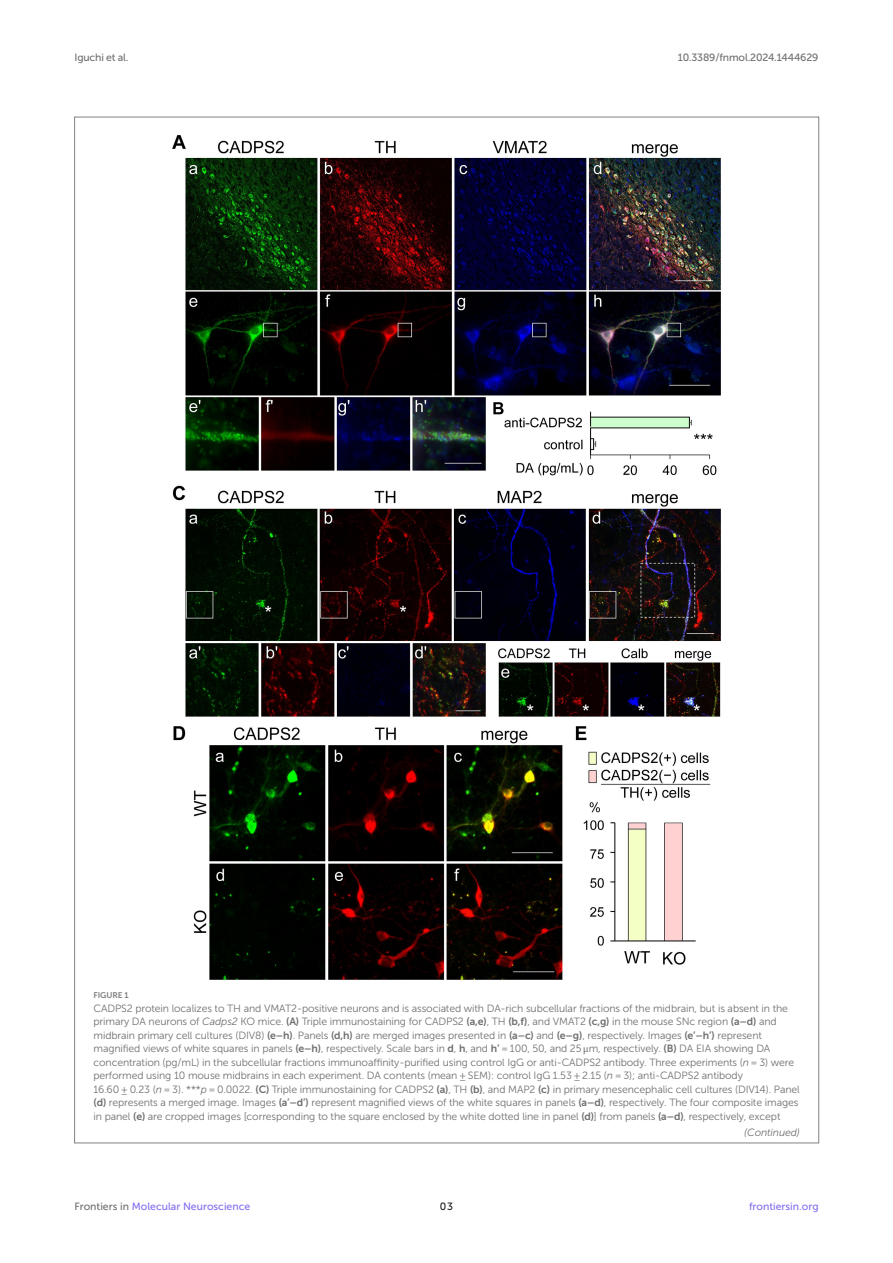
<style>
.page{position:relative;width:893px;height:1263px;background:#fff}
.page>*{position:absolute;margin:0;border:0;box-sizing:border-box;transform-origin:0 0}
.FIG_LEG{font:10.5px/13.5px "Museo Sans 300";letter-spacing:-.01em;color:#706f70}
.t1{font:10.5px "Museo Sans 500";color:#856df0}
.t2{font:10.5px "Museo Sans 500";letter-spacing:-.015em;color:#706f70}
.FIG_Continued{font:italic 10.5px "Museo Sans 300";letter-spacing:-.01em;color:#706f70}
.t3{font:10.5px "Museo Sans 500";color:#1b1c1b}
.FIG_HD{font:8.25px "Museo Sans 700";letter-spacing:-.01em;color:#7e7f7f}
.s1{font-style:italic}
.s2{font-family:"Museo Sans 700"}
.s3{font-family:"STIX General"}
.s4{color:#706f70}
</style>
<div class="page">
<img style="left:172px;top:136px;width:549px;height:843px">
<p class="t2" style="left:74px;top:51px;width:56px">Iguchi et al.</p>
<p class="t2" style="left:678px;top:51px;width:142px">10.3389/fnmol.2024.1444629</p>
<p class="FIG_HD" style="left:94px;top:991px;width:37px">FIGURE 1</p>
<p class="FIG_LEG" style="left:94px;top:1001px;width:708px">CADPS2 protein localizes to TH and VMAT2-positive neurons and is associated with DA-rich subcellular fractions of the midbrain, but is absent in the primary DA neurons of <span class="s1">Cadps2</span> KO mice. <span class="s2">(A)</span> Triple immunostaining for CADPS2 <span class="s2">(a,e)</span>, TH <span class="s2">(b,f)</span>, and VMAT2 <span class="s2">(c,g)</span> in the mouse SNc region <span class="s2">(a–d)</span> and midbrain primary cell cultures (DIV8) <span class="s2">(e–h)</span>. Panels <span class="s2">(d,h)</span> are merged images presented in <span class="s2">(a–c)</span> and <span class="s2">(e–g)</span>, respectively. Images <span class="s2">(e’–h’)</span> represent magnified views of white squares in panels <span class="s2">(e–h)</span>, respectively. Scale bars in <span class="s2">d</span>, <span class="s2">h</span>, and <span class="s2">h’</span> = 100, 50, and 25 <span class="s3">μ</span>m, respectively. <span class="s2">(B)</span> DA EIA showing DA concentration (pg/mL) in the subcellular fractions immunoaffinity-purified using control IgG or anti-CADPS2 antibody. Three experiments (<span class="s1">n</span> = 3) were performed using 10 mouse midbrains in each experiment. DA contents (mean ± SEM): control IgG 1.53 ± 2.15 (<span class="s1">n</span> = 3); anti-CADPS2 antibody<br>16.60 ± 0.23 (<span class="s1">n</span> = 3). ***<span class="s1">p</span> = 0.0022. <span class="s2">(C)</span> Triple immunostaining for CADPS2 <span class="s2">(a)</span>, TH <span class="s2">(b)</span>, and MAP2 <span class="s2">(c)</span> in primary mesencephalic cell cultures (DIV14). Panel <span class="s2">(d)</span> represents a merged image. Images <span class="s2">(a’–d’)</span> represent magnified views of the white squares in panels <span class="s2">(a–d)</span>, respectively. The four composite images in panel <span class="s2">(e)</span> are cropped images [corresponding to the square enclosed by the white dotted line in panel <span class="s2">(d)</span>] from panels <span class="s2">(a–d)</span>, respectively, except</p>
<p class="FIG_Continued" style="left:744px;top:1126px;width:57px">(Continued)</p>
<p class="t1" style="left:74px;top:1200px;width:177px"><span class="s4">Frontiers in</span> Molecular Neuroscience</p>
<p class="t3" style="left:440px;top:1200px;width:15px">03</p>
<p class="t1" style="left:749px;top:1200px;width:71px">frontiersin.org</p>
</div>
